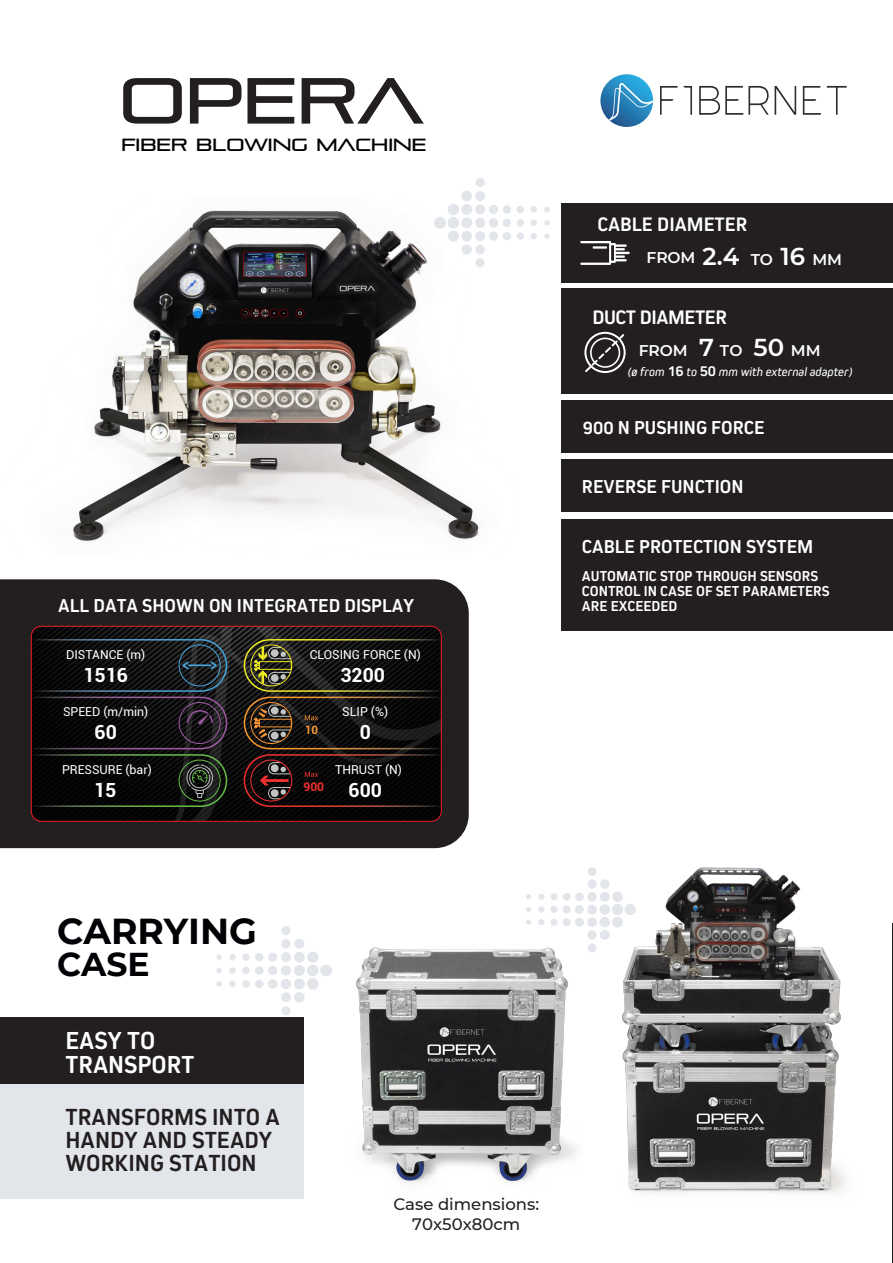
<style>
.page{position:relative;width:893px;height:1263px;background:#fff}
.page>*{position:absolute;margin:0;border:0;box-sizing:border-box;transform-origin:0 0}
.t1{font:64.65px "Pirulen Rg";color:#231f20}
.t2{font:700 36px "Montserrat";color:#000104}
.t3{font:700 33px "Montserrat";color:#000104}
.t4{font:700 25.65px/24.3px "Kiro";color:#fff}
.t5{font:700 24.3px/23px "Kiro";color:#231f20}
.t6{font:700 20.4px "Kiro";color:#fff}
.t7{font:700 20.4px "Kiro";letter-spacing:-.02em;color:#fff}
.t8{font:700 19.5px "Kiro";color:#fff}
.t9{font:700 19.5px "Roboto";color:#fff}
.t10{font:17.55px "Pirulen Rg";color:#000104}
.t11{font:500 16.5px/19.8px "Montserrat";color:#231f20;text-align:center}
.t12{font:600 15.6px "Montserrat";letter-spacing:-.01em;color:#fff}
.t13{font:700 15px/15px "Kiro";color:#fff}
.t14{font:italic 12.6px "Kiro";color:#fff}
.t15{font:12.3px "Roboto";color:#fff}
.t16{font:700 12px "Roboto";color:#ee2f2d}
.s1{font-size:24.45px}
.s2{font-weight:700;font-style:normal;font-size:15.45px}
</style>
<div class="page">
<div style="left:229px;top:954px;width:7px;height:6px;background:#e2e5ea;border-radius:50%"></div>
<div style="left:255px;top:953px;width:8px;height:8px;background:#e2e5ea;border-radius:50%"></div>
<div style="left:242px;top:953px;width:8px;height:8px;background:#e2e5ea;border-radius:50%"></div>
<svg style="left:216px;top:954px;width:6px;height:6px"></svg>
<div style="left:294px;top:952px;width:11px;height:10px;background:#e2e5ea;border-radius:50%"></div>
<div style="left:294px;top:939px;width:10px;height:10px;background:#e2e5ea;border-radius:50%"></div>
<div style="left:307px;top:952px;width:11px;height:11px;background:#e2e5ea;border-radius:50%"></div>
<div style="left:268px;top:952px;width:9px;height:10px;background:#e2e5ea;border-radius:50%"></div>
<div style="left:281px;top:952px;width:10px;height:10px;background:#e2e5ea;border-radius:50%"></div>
<div style="left:281px;top:926px;width:10px;height:9px;background:#e2e5ea;border-radius:50%"></div>
<div style="left:281px;top:1006px;width:10px;height:9px;background:#e2e5ea;border-radius:50%"></div>
<div style="left:281px;top:939px;width:10px;height:9px;background:#e2e5ea;border-radius:50%"></div>
<div style="left:268px;top:966px;width:9px;height:9px;background:#e2e5ea;border-radius:50%"></div>
<div style="left:268px;top:979px;width:9px;height:9px;background:#e2e5ea;border-radius:50%"></div>
<div style="left:255px;top:980px;width:8px;height:8px;background:#e2e5ea;border-radius:50%"></div>
<div style="left:255px;top:966px;width:8px;height:9px;background:#e2e5ea;border-radius:50%"></div>
<div style="left:294px;top:992px;width:11px;height:10px;background:#e2e5ea;border-radius:50%"></div>
<div style="left:307px;top:965px;width:12px;height:11px;background:#e2e5ea;border-radius:50%"></div>
<div style="left:294px;top:978px;width:11px;height:11px;background:#e2e5ea;border-radius:50%"></div>
<div style="left:281px;top:979px;width:10px;height:10px;background:#e2e5ea;border-radius:50%"></div>
<div style="left:281px;top:992px;width:10px;height:10px;background:#e2e5ea;border-radius:50%"></div>
<div style="left:294px;top:965px;width:11px;height:11px;background:#e2e5ea;border-radius:50%"></div>
<div style="left:281px;top:965px;width:10px;height:10px;background:#e2e5ea;border-radius:50%"></div>
<div style="left:242px;top:967px;width:8px;height:7px;background:#e2e5ea;border-radius:50%"></div>
<div style="left:242px;top:980px;width:8px;height:8px;background:#e2e5ea;border-radius:50%"></div>
<svg style="left:216px;top:968px;width:6px;height:5px"></svg>
<svg style="left:216px;top:981px;width:6px;height:6px"></svg>
<div style="left:229px;top:981px;width:7px;height:6px;background:#e2e5ea;border-radius:50%"></div>
<div style="left:229px;top:967px;width:7px;height:7px;background:#e2e5ea;border-radius:50%"></div>
<div style="left:307px;top:978px;width:12px;height:12px;background:#e2e5ea;border-radius:50%"></div>
<div style="left:320px;top:965px;width:12px;height:11px;background:#e2e5ea;border-radius:50%"></div>
<svg style="left:544px;top:233px;width:6px;height:6px"></svg>
<div style="left:476px;top:178px;width:9px;height:9px;background:#e2e5ea;border-radius:50%"></div>
<div style="left:461px;top:191px;width:11px;height:10px;background:#e2e5ea;border-radius:50%"></div>
<div style="left:475px;top:191px;width:10px;height:10px;background:#e2e5ea;border-radius:50%"></div>
<svg style="left:544px;top:220px;width:6px;height:6px"></svg>
<svg style="left:544px;top:207px;width:6px;height:5px"></svg>
<img style="left:73px;top:197px;width:464px;height:345px">
<div style="left:0;top:1018px;width:303px;height:67px;background:#231f20"></div>
<div style="left:0;top:1084px;width:303px;height:115px;background:#e2e5ea"></div>
<svg style="left:538px;top:894px;width:6px;height:6px"></svg>
<div style="left:563px;top:893px;width:8px;height:8px;background:#e2e5ea;border-radius:50%"></div>
<div style="left:550px;top:893px;width:7px;height:7px;background:#e2e5ea;border-radius:50%"></div>
<svg style="left:526px;top:894px;width:5px;height:5px"></svg>
<div style="left:600px;top:892px;width:10px;height:10px;background:#e2e5ea;border-radius:50%"></div>
<div style="left:600px;top:879px;width:9px;height:10px;background:#e2e5ea;border-radius:50%"></div>
<div style="left:575px;top:892px;width:9px;height:9px;background:#e2e5ea;border-radius:50%"></div>
<div style="left:587px;top:892px;width:10px;height:9px;background:#e2e5ea;border-radius:50%"></div>
<div style="left:588px;top:867px;width:8px;height:9px;background:#e2e5ea;border-radius:50%"></div>
<div style="left:588px;top:943px;width:8px;height:9px;background:#e2e5ea;border-radius:50%"></div>
<div style="left:588px;top:880px;width:8px;height:8px;background:#e2e5ea;border-radius:50%"></div>
<div style="left:575px;top:905px;width:9px;height:9px;background:#e2e5ea;border-radius:50%"></div>
<div style="left:575px;top:918px;width:9px;height:8px;background:#e2e5ea;border-radius:50%"></div>
<div style="left:563px;top:918px;width:8px;height:8px;background:#e2e5ea;border-radius:50%"></div>
<div style="left:563px;top:905px;width:8px;height:8px;background:#e2e5ea;border-radius:50%"></div>
<div style="left:600px;top:930px;width:10px;height:10px;background:#e2e5ea;border-radius:50%"></div>
<div style="left:600px;top:917px;width:10px;height:10px;background:#e2e5ea;border-radius:50%"></div>
<div style="left:587px;top:917px;width:10px;height:10px;background:#e2e5ea;border-radius:50%"></div>
<div style="left:587px;top:930px;width:10px;height:9px;background:#e2e5ea;border-radius:50%"></div>
<div style="left:600px;top:904px;width:10px;height:11px;background:#e2e5ea;border-radius:50%"></div>
<div style="left:587px;top:905px;width:10px;height:9px;background:#e2e5ea;border-radius:50%"></div>
<div style="left:550px;top:906px;width:8px;height:7px;background:#e2e5ea;border-radius:50%"></div>
<div style="left:550px;top:918px;width:8px;height:8px;background:#e2e5ea;border-radius:50%"></div>
<svg style="left:526px;top:907px;width:5px;height:5px"></svg>
<svg style="left:526px;top:919px;width:5px;height:6px"></svg>
<svg style="left:538px;top:919px;width:6px;height:6px"></svg>
<svg style="left:538px;top:906px;width:6px;height:6px"></svg>
<img style="left:612px;top:867px;width:235px;height:326px">
<img style="left:356px;top:926px;width:225px;height:258px">
<svg style="left:600px;top:74px;width:53px;height:53px"></svg>
<svg style="left:609px;top:83px;width:44px;height:38px;background:#4b9ac7"></svg>
<svg style="left:803px;top:86px;width:18px;height:29px"></svg>
<svg style="left:699px;top:86px;width:70px;height:29px"></svg>
<svg style="left:775px;top:86px;width:21px;height:29px"></svg>
<svg style="left:827px;top:86px;width:20px;height:29px"></svg>
<svg style="left:660px;top:86px;width:17px;height:29px"></svg>
<svg style="left:683px;top:86px;width:9px;height:29px"></svg>
<div style="left:0;top:579px;width:469px;height:269px;background:#231f20"></div>
<div style="left:561px;top:203px;width:332px;height:79px;background:#231f20"></div>
<svg style="left:580px;top:241px;width:50px;height:24px"></svg>
<hr style="left:593px;top:246px;width:14px;height:3px;background:#fff">
<div style="left:561px;top:289px;width:332px;height:105px;background:#231f20"></div>
<svg style="left:584px;top:332px;width:42px;height:41px"></svg>
<svg style="left:31px;top:626px;width:410px;height:195px;background:#090808"></svg>
<svg style="left:152px;top:626px;width:289px;height:195px;background:#111010"></svg>
<svg style="left:29px;top:638px;width:199px;height:170px;background:#141617"></svg>
<svg style="left:243px;top:638px;width:197px;height:170px;background:#221b14"></svg>
<div style="left:31px;top:626px;width:411px;height:196px;border:1px solid #ee1d23;border-radius:10px"></div>
<div style="left:561px;top:400px;width:332px;height:53px;background:#231f20"></div>
<div style="left:561px;top:460px;width:332px;height:52px;background:#231f20"></div>
<div style="left:561px;top:519px;width:332px;height:111px;background:#231f20"></div>
<hr style="left:892px;top:923px;width:1px;height:340px;background:#231f20">
<img style="left:836px;top:282px;width:57px;height:698px">
<h1 class="t1" style="left:119px;top:62px;width:306px">OPERA</h1>
<p class="t10" style="left:122px;top:135px;width:306px">FIBER BLOWING MACHINE</p>
<p class="t8" style="left:58px;top:594px;width:357px">ALL DATA SHOWN ON INTEGRATED DISPLAY</p>
<p class="t15" style="left:66px;top:646px;width:81px">DISTANCE (m)</p>
<p class="t9" style="left:83px;top:661px;width:46px">1516</p>
<p class="t15" style="left:63px;top:703px;width:87px">SPEED (m/min)</p>
<p class="t9" style="left:95px;top:719px;width:24px">60</p>
<p class="t15" style="left:62px;top:761px;width:91px">PRESSURE (bar)</p>
<p class="t9" style="left:94px;top:776px;width:24px">15</p>
<p class="t15" style="left:310px;top:646px;width:113px">CLOSING FORCE (N)</p>
<p class="t9" style="left:340px;top:661px;width:46px">3200</p>
<p class="t15" style="left:342px;top:703px;width:47px">SLIP (%)</p>
<p class="t9" style="left:360px;top:719px;width:13px">0</p>
<p class="t15" style="left:335px;top:761px;width:68px">THRUST (N)</p>
<p class="t9" style="left:348px;top:776px;width:35px">600</p>
<p class="t16" style="left:303px;top:778px;width:22px">900</p>
<p class="t6" style="left:597px;top:212px;width:151px">CABLE DIAMETER</p>
<p class="t12" style="left:647px;top:247px;width:197px">FROM <span class="s1">2.4</span> TO <span class="s1">16</span> MM</p>
<p class="t7" style="left:592px;top:305px;width:136px">DUCT DIAMETER</p>
<p class="t12" style="left:639px;top:339px;width:183px">FROM <span class="s1">7</span> TO <span class="s1">50</span> MM</p>
<p class="t14" style="left:627px;top:365px;width:227px">(ø from <span class="s2">16</span> to <span class="s2">50</span> mm with external adapter)</p>
<p class="t8" style="left:583px;top:416px;width:183px">900 N PUSHING FORCE</p>
<p class="t8" style="left:582px;top:475px;width:163px">REVERSE FUNCTION</p>
<p class="t8" style="left:582px;top:535px;width:233px">CABLE PROTECTION SYSTEM</p>
<p class="t13" style="left:582px;top:568px;width:249px">AUTOMATIC STOP THROUGH SENSORS<br>CONTROL IN CASE OF SET PARAMETERS<br>ARE EXCEEDED</p>
<h2 class="t2" style="left:57px;top:905px;width:201px">CARRYING</h2>
<h3 class="t3" style="left:57px;top:940px;width:94px">CASE</h3>
<h3 class="t4" style="left:65px;top:1028px;width:130px">EASY TO<br>TRANSPORT</h3>
<p class="t5" style="left:65px;top:1105px;width:216px">TRANSFORMS INTO A<br>HANDY AND STEADY<br>WORKING STATION</p>
<p class="t11" style="left:393px;top:1194px;width:147px">Case dimensions:<br>70x50x80cm</p>
</div>
